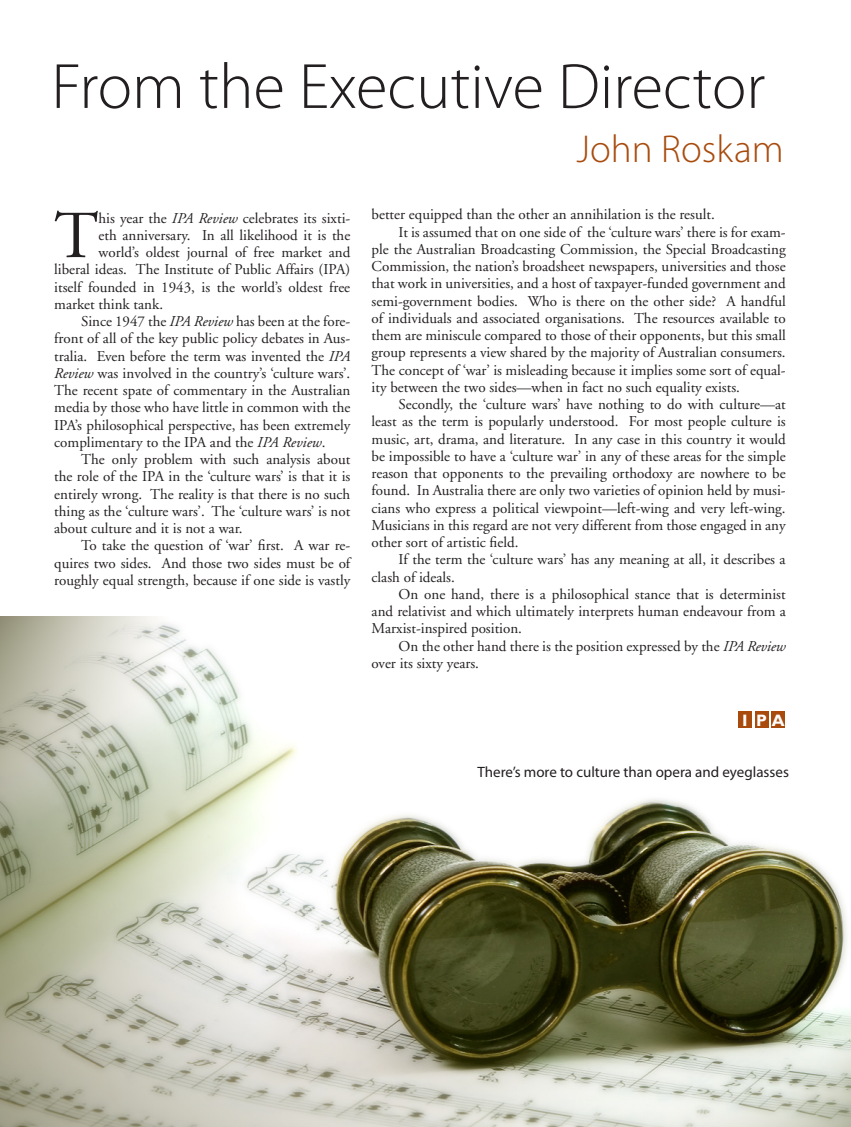
<style>
.page{position:relative;width:851px;height:1127px;background:#fff}
.page>*{position:absolute;margin:0;border:0;box-sizing:border-box;transform-origin:0 0}
.t1{font:67.05px "Adobe Garamond";color:#231f20}
.t2{font:300 64.5px "Myriad Pro";color:#231f20}
.t3{font:300 39px "Myriad Pro";color:#a84b0d}
.t4{font:700 16.5px "Gill Sans";color:#fff}
.t5{font:15px "Adobe Garamond";color:#231f20}
.t6{font:15px "Myriad Pro";color:#231f20}
.s1{font-style:italic}
</style>
<div class="page">
<img style="left:0;top:617px;width:850px;height:510px">
<div style="left:737px;top:711px;width:14px;height:17px;background:#a84b0d"></div>
<div style="left:754px;top:711px;width:14px;height:17px;background:#a84b0d"></div>
<div style="left:771px;top:711px;width:14px;height:17px;background:#a84b0d"></div>
<h2 class="t2" style="left:51px;top:51px;width:715px">From the Executive Director</h2>
<h3 class="t3" style="left:576px;top:127px;width:209px">John Roskam</h3>
<h1 class="t1" style="left:54px;top:200px;width:46px">T</h1>
<p class="t5" style="left:98px;top:210px;width:253px">his year the <span class="s1">IPA Review</span> celebrates its sixti-</p>
<p class="t5" style="left:98px;top:227px;width:253px">eth anniversary. In all likelihood it is the</p>
<p class="t5" style="left:98px;top:244px;width:253px">world’s oldest journal of free market and</p>
<p class="t5" style="left:54px;top:261px;width:297px">liberal ideas. The Institute of Public Affairs (IPA)</p>
<p class="t5" style="left:54px;top:279px;width:297px">itself founded in 1943, is the world’s oldest free</p>
<p class="t5" style="left:54px;top:296px;width:110px">market think tank.</p>
<p class="t5" style="left:81px;top:313px;width:270px">Since 1947 the <span class="s1">IPA Review</span> has been at the fore-</p>
<p class="t5" style="left:54px;top:330px;width:297px">front of all of the key public policy debates in Aus-</p>
<p class="t5" style="left:54px;top:348px;width:297px">tralia. Even before the term was invented the <span class="s1">IPA</span></p>
<p class="t5" style="left:54px;top:365px;width:297px"><span class="s1">Review</span> was involved in the country’s ‘culture wars’.</p>
<p class="t5" style="left:54px;top:382px;width:297px">The recent spate of commentary in the Australian</p>
<p class="t5" style="left:54px;top:399px;width:297px">media by those who have little in common with the</p>
<p class="t5" style="left:54px;top:417px;width:297px">IPA’s philosophical perspective, has been extremely</p>
<p class="t5" style="left:54px;top:434px;width:273px">complimentary to the IPA and the <span class="s1">IPA Review</span>.</p>
<p class="t5" style="left:81px;top:451px;width:270px">The only problem with such analysis about</p>
<p class="t5" style="left:54px;top:468px;width:297px">the role of the IPA in the ‘culture wars’ is that it is</p>
<p class="t5" style="left:54px;top:486px;width:297px">entirely wrong. The reality is that there is no such</p>
<p class="t5" style="left:54px;top:503px;width:297px">thing as the ‘culture wars’. The ‘culture wars’ is not</p>
<p class="t5" style="left:54px;top:520px;width:190px">about culture and it is not a war.</p>
<p class="t5" style="left:81px;top:537px;width:270px">To take the question of ‘war’ first. A war re-</p>
<p class="t5" style="left:54px;top:555px;width:297px">quires two sides. And those two sides must be of</p>
<p class="t5" style="left:54px;top:572px;width:297px">roughly equal strength, because if one side is vastly</p>
<p class="t5" style="left:371px;top:207px;width:345px">better equipped than the other an annihilation is the result.</p>
<p class="t5" style="left:398px;top:224px;width:388px">It is assumed that on one side of the ‘culture wars’ there is for exam-</p>
<p class="t5" style="left:371px;top:241px;width:415px">ple the Australian Broadcasting Commission, the Special Broadcasting</p>
<p class="t5" style="left:371px;top:258px;width:415px">Commission, the nation’s broadsheet newspapers, universities and those</p>
<p class="t5" style="left:371px;top:276px;width:415px">that work in universities, and a host of taxpayer-funded government and</p>
<p class="t5" style="left:371px;top:293px;width:415px">semi-government bodies. Who is there on the other side? A handful</p>
<p class="t5" style="left:371px;top:310px;width:415px">of individuals and associated organisations. The resources available to</p>
<p class="t5" style="left:371px;top:327px;width:415px">them are miniscule compared to those of their opponents, but this small</p>
<p class="t5" style="left:371px;top:345px;width:415px">group represents a view shared by the majority of Australian consumers.</p>
<p class="t5" style="left:371px;top:362px;width:415px">The concept of ‘war’ is misleading because it implies some sort of equal-</p>
<p class="t5" style="left:371px;top:379px;width:370px">ity between the two sides—when in fact no such equality exists.</p>
<p class="t5" style="left:398px;top:396px;width:388px">Secondly, the ‘culture wars’ have nothing to do with culture—at</p>
<p class="t5" style="left:371px;top:414px;width:415px">least as the term is popularly understood. For most people culture is</p>
<p class="t5" style="left:371px;top:431px;width:415px">music, art, drama, and literature. In any case in this country it would</p>
<p class="t5" style="left:371px;top:448px;width:415px">be impossible to have a ‘culture war’ in any of these areas for the simple</p>
<p class="t5" style="left:371px;top:465px;width:415px">reason that opponents to the prevailing orthodoxy are nowhere to be</p>
<p class="t5" style="left:371px;top:483px;width:415px">found. In Australia there are only two varieties of opinion held by musi-</p>
<p class="t5" style="left:371px;top:500px;width:415px">cians who express a political viewpoint—left-wing and very left-wing.</p>
<p class="t5" style="left:371px;top:517px;width:415px">Musicians in this regard are not very different from those engaged in any</p>
<p class="t5" style="left:371px;top:534px;width:148px">other sort of artistic field.</p>
<p class="t5" style="left:398px;top:552px;width:388px">If the term the ‘culture wars’ has any meaning at all, it describes a</p>
<p class="t5" style="left:371px;top:569px;width:85px">clash of ideals.</p>
<p class="t5" style="left:398px;top:586px;width:388px">On one hand, there is a philosophical stance that is determinist</p>
<p class="t5" style="left:371px;top:603px;width:415px">and relativist and which ultimately interprets human endeavour from a</p>
<p class="t5" style="left:371px;top:621px;width:152px">Marxist-inspired position.</p>
<p class="t5" style="left:398px;top:638px;width:388px">On the other hand there is the position expressed by the <span class="s1">IPA Review</span></p>
<p class="t5" style="left:371px;top:655px;width:109px">over its sixty years.</p>
<p class="t4" style="left:742px;top:710px;width:44px">I PA</p>
<p class="t6" style="left:477px;top:764px;width:313px">There’s more to culture than opera and eyeglasses</p>
</div>
